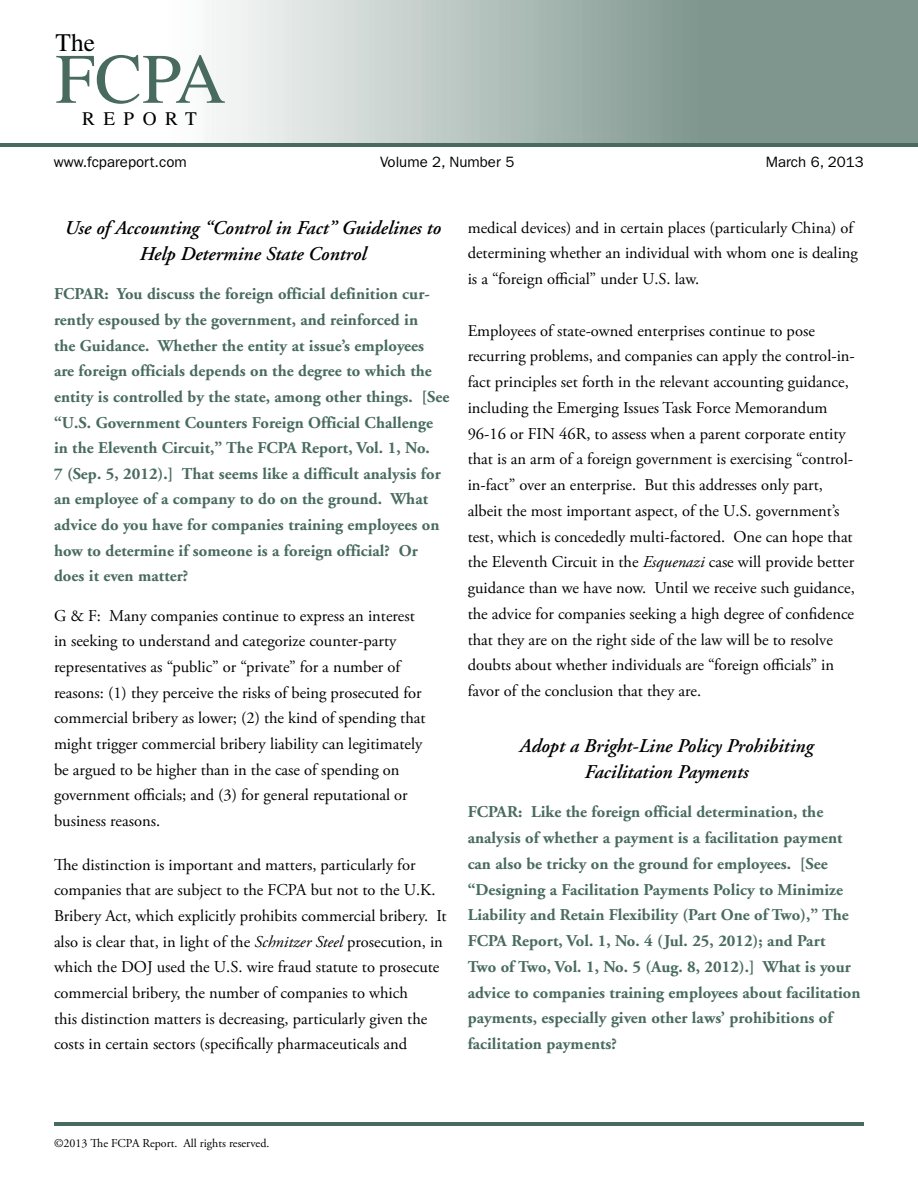
<style>
.page{position:relative;width:918px;height:1188px;background:#fff}
.page>*{position:absolute;margin:0;border:0;box-sizing:border-box;transform-origin:0 0}
.t1{font:70.8px "Times";color:#496b5f}
.t2{font:25.35px "Times";color:#000}
.t3{font:italic 600 19.5px/25.7px "Adobe Garamond";color:#000;text-align:center}
.t4{font:19.2px "Times";letter-spacing:.44em;color:#000}
.t5{font:16.5px/25.8px "Adobe Garamond Pro";color:#000}
.t6{font:700 16.5px/25.7px "Adobe Garamond";letter-spacing:.005em;color:#496b5f}
.t7{font:15px "Franklin Gothic";color:#000}
.t8{font:12px "Adobe Garamond Pro";color:#000}
.s1{font-style:italic}
</style>
<div class="page">
<hr style="left:54px;top:1122px;width:809px;height:4px;background:#496b5f">
<hr style="left:0;top:143px;width:918px;height:4px;background:#496b5f">
<h2 class="t2" style="left:56px;top:28px;width:41px">The</h2>
<h1 class="t1" style="left:55px;top:39px;width:172px">FCPA</h1>
<p class="t4" style="left:82px;top:108px;width:116px">REPORT</p>
<p class="t7" style="left:54px;top:153px;width:134px">www.fcpareport.com</p>
<p class="t7" style="left:380px;top:153px;width:136px">Volume 2, Number 5</p>
<p class="t7" style="left:766px;top:153px;width:100px">March 6, 2013</p>
<p class="t3" style="left:64px;top:216px;width:378px">Use of Accounting “Control in Fact” Guidelines to<br>Help Determine State Control</p>
<p class="t6" style="left:54px;top:282px;width:397px">FCPAR: You discuss the foreign official definition cur&shy;rently espoused by the government, and reinforced in<br>the Guidance. Whether the entity at issue’s employees<br>are foreign officials depends on the degree to which the entity is controlled by the state, among other things. [See “U.S. Government Counters Foreign Official Challenge in the Eleventh Circuit,” The FCPA Report, Vol. 1, No.<br>7 (Sep. 5, 2012).] That seems like a difficult analysis for an employee of a company to do on the ground. What advice do you have for companies training employees on how to determine if someone is a foreign official? Or does it even matter?</p>
<p class="t5" style="left:54px;top:603px;width:373px">G &amp; F: Many companies continue to express an interest in seeking to understand and categorize counter-party representatives as “public” or “private” for a number of reasons: (1) they perceive the risks of being prosecuted for commercial bribery as lower; (2) the kind of spending that might trigger commercial bribery liability can legitimately be argued to be higher than in the case of spending on government officials; and (3) for general reputational or business reasons.</p>
<p class="t5" style="left:54px;top:852px;width:394px">The distinction is important and matters, particularly for companies that are subject to the FCPA but not to the U.K.<br>Bribery Act, which explicitly prohibits commercial bribery. It also is clear that, in light of the <span class="s1">Schnitzer Steel</span> prosecution, in which the DOJ used the U.S. wire fraud statute to prosecute commercial bribery, the number of companies to which<br>this distinction matters is decreasing, particularly given the costs in certain sectors (specifically pharmaceuticals and</p>
<p class="t5" style="left:468px;top:215px;width:392px">medical devices) and in certain places (particularly China) of determining whether an individual with whom one is dealing is a “foreign official” under U.S. law.</p>
<p class="t5" style="left:468px;top:318px;width:389px">Employees of state-owned enterprises continue to pose recurring problems, and companies can apply the control-in&shy;fact principles set forth in the relevant accounting guidance, including the Emerging Issues Task Force Memorandum 96-16 or FIN 46R, to assess when a parent corporate entity that is an arm of a foreign government is exercising “control&shy;in-fact” over an enterprise. But this addresses only part, albeit the most important aspect, of the U.S. government’s test, which is concededly multi-factored. One can hope that the Eleventh Circuit in the <span class="s1">Esquenazi</span> case will provide better guidance than we have now. Until we receive such guidance, the advice for companies seeking a high degree of confidence that they are on the right side of the law will be to resolve doubts about whether individuals are “foreign officials” in favor of the conclusion that they are.</p>
<p class="t3" style="left:519px;top:734px;width:295px">Adopt a Bright-Line Policy Prohibiting<br>Facilitation Payments</p>
<p class="t6" style="left:468px;top:799px;width:394px">FCPAR: Like the foreign official determination, the analysis of whether a payment is a facilitation payment can also be tricky on the ground for employees. [See “Designing a Facilitation Payments Policy to Minimize Liability and Retain Flexibility (Part One of Two),” The FCPA Report, Vol. 1, No. 4 (Jul. 25, 2012); and Part<br>Two of Two, Vol. 1, No. 5 (Aug. 8, 2012).] What is your advice to companies training employees about facilitation payments, especially given other laws’ prohibitions of facilitation payments?</p>
<p class="t8" style="left:54px;top:1136px;width:217px">©2013 The FCPA Report. All rights reserved.</p>
</div>
